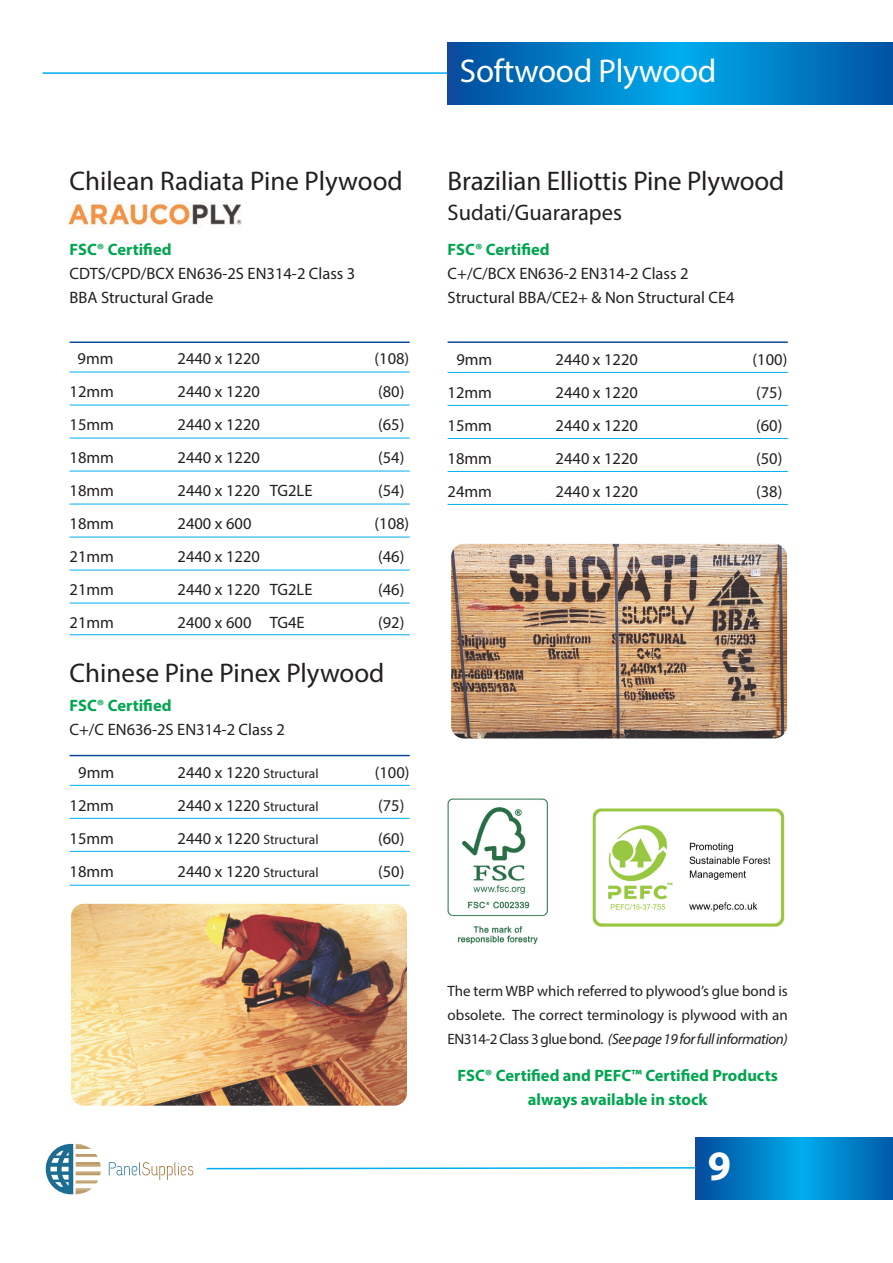
<style>
.page{position:relative;width:893px;height:1263px;background:#fff}
.page>*{position:absolute;margin:0;border:0;box-sizing:border-box;transform-origin:0 0}
.t1{font:700 42px "Myriad Pro";color:#fff}
.t2{font:33px "Myriad Pro";letter-spacing:-.01em;color:#fff}
.t3{font:27px "Myriad Pro";letter-spacing:-.005em;color:#231f20}
.t4{font:22.5px "Myriad Pro";color:#231f20}
.t5{font:16.5px/24px "Myriad Pro";color:#231f20}
.t6{font:700 16.5px/24px "Myriad Pro";color:#00a54f;text-align:center}
.t7{font:15px/24px "Myriad Pro";color:#231f20;text-align:justify}
.t8{font:13.5px "Myriad Pro";color:#231f20}
.s1{font-size:16.5px}
.s2{font-style:italic}
</style>
<div class="page">
<hr style="left:43px;top:72px;width:410px;height:2px;background:#00aeef">
<svg style="left:696px;top:1138px;width:197px;height:61px;background:#007ec6"></svg>
<svg style="left:206px;top:1166px;width:491px;height:4px"></svg>
<svg style="left:109px;top:1162px;width:84px;height:18px"></svg>
<svg style="left:46px;top:1144px;width:55px;height:51px"></svg>
<svg style="left:448px;top:43px;width:445px;height:61px;background:#007dc5"></svg>
<hr style="left:70px;top:341px;width:340px;height:2px;background:#0f499d">
<hr style="left:70px;top:372px;width:340px;height:1px;background:#00aeef">
<hr style="left:70px;top:405px;width:340px;height:1px;background:#00aeef">
<hr style="left:70px;top:438px;width:340px;height:1px;background:#00aeef">
<hr style="left:70px;top:471px;width:340px;height:1px;background:#00aeef">
<hr style="left:70px;top:504px;width:340px;height:1px;background:#00aeef">
<hr style="left:70px;top:537px;width:340px;height:1px;background:#00aeef">
<hr style="left:70px;top:570px;width:340px;height:1px;background:#00aeef">
<hr style="left:70px;top:603px;width:340px;height:1px;background:#00aeef">
<hr style="left:70px;top:634px;width:340px;height:1px;background:#00aeef">
<hr style="left:70px;top:755px;width:340px;height:1px;background:#0f499d">
<hr style="left:70px;top:785px;width:340px;height:1px;background:#00aeef">
<hr style="left:70px;top:818px;width:340px;height:1px;background:#00aeef">
<hr style="left:70px;top:851px;width:340px;height:1px;background:#00aeef">
<hr style="left:70px;top:885px;width:340px;height:1px;background:#00aeef">
<hr style="left:448px;top:341px;width:340px;height:2px;background:#0f499d">
<hr style="left:448px;top:372px;width:340px;height:1px;background:#00aeef">
<hr style="left:448px;top:405px;width:340px;height:1px;background:#00aeef">
<hr style="left:448px;top:438px;width:340px;height:1px;background:#00aeef">
<hr style="left:448px;top:471px;width:340px;height:1px;background:#00aeef">
<hr style="left:448px;top:504px;width:340px;height:1px;background:#00aeef">
<img style="left:68px;top:201px;width:174px;height:24px">
<img style="left:447px;top:798px;width:338px;height:147px">
<img style="left:71px;top:904px;width:336px;height:202px;border-radius:13px">
<img style="left:451px;top:544px;width:336px;height:194px;border-radius:13px">
<h3 class="t3" style="left:70px;top:171px;width:335px">Chilean Radiata Pine Plywood</h3>
<p class="t6" style="left:70px;top:239px;width:103px">FSC® Certified</p>
<p class="t5" style="left:70px;top:263px;width:287px">CDTS/CPD/BCX EN636-2S EN314-2 Class 3<br>BBA Structural Grade</p>
<p class="t5" style="left:78px;top:348px;width:37px">9mm</p>
<p class="t5" style="left:178px;top:348px;width:84px">2440 x 1220</p>
<p class="t5" style="left:375px;top:348px;width:36px">(108)</p>
<p class="t5" style="left:70px;top:381px;width:46px">12mm</p>
<p class="t5" style="left:178px;top:381px;width:84px">2440 x 1220</p>
<p class="t5" style="left:378px;top:381px;width:28px">(80)</p>
<p class="t5" style="left:70px;top:414px;width:46px">15mm</p>
<p class="t5" style="left:178px;top:414px;width:84px">2440 x 1220</p>
<p class="t5" style="left:378px;top:414px;width:28px">(65)</p>
<p class="t5" style="left:70px;top:447px;width:46px">18mm</p>
<p class="t5" style="left:178px;top:447px;width:84px">2440 x 1220</p>
<p class="t5" style="left:378px;top:447px;width:28px">(54)</p>
<p class="t5" style="left:70px;top:480px;width:46px">18mm</p>
<p class="t5" style="left:178px;top:480px;width:136px">2440 x 1220 TG2LE</p>
<p class="t5" style="left:378px;top:480px;width:28px">(54)</p>
<p class="t5" style="left:70px;top:513px;width:46px">18mm</p>
<p class="t5" style="left:178px;top:513px;width:75px">2400 x 600</p>
<p class="t5" style="left:375px;top:513px;width:36px">(108)</p>
<p class="t5" style="left:70px;top:546px;width:46px">21mm</p>
<p class="t5" style="left:178px;top:546px;width:84px">2440 x 1220</p>
<p class="t5" style="left:378px;top:546px;width:28px">(46)</p>
<p class="t5" style="left:70px;top:579px;width:46px">21mm</p>
<p class="t5" style="left:178px;top:579px;width:136px">2440 x 1220 TG2LE</p>
<p class="t5" style="left:378px;top:579px;width:28px">(46)</p>
<p class="t5" style="left:70px;top:612px;width:46px">21mm</p>
<p class="t5" style="left:178px;top:612px;width:129px">2400 x 600 TG4E</p>
<p class="t5" style="left:378px;top:612px;width:28px">(92)</p>
<h3 class="t3" style="left:70px;top:663px;width:316px">Chinese Pine Pinex Plywood</h3>
<p class="t6" style="left:70px;top:694px;width:103px">FSC® Certified</p>
<p class="t5" style="left:70px;top:718px;width:217px">C+/C EN636-2S EN314-2 Class 2</p>
<p class="t5" style="left:78px;top:761px;width:37px">9mm</p>
<p class="t8" style="left:178px;top:768px;width:142px"><span class="s1">2440 x 1220</span> Structural</p>
<p class="t5" style="left:375px;top:761px;width:36px">(100)</p>
<p class="t5" style="left:70px;top:794px;width:46px">12mm</p>
<p class="t8" style="left:178px;top:801px;width:142px"><span class="s1">2440 x 1220</span> Structural</p>
<p class="t5" style="left:378px;top:794px;width:28px">(75)</p>
<p class="t5" style="left:70px;top:827px;width:46px">15mm</p>
<p class="t8" style="left:178px;top:834px;width:142px"><span class="s1">2440 x 1220</span> Structural</p>
<p class="t5" style="left:378px;top:827px;width:28px">(60)</p>
<p class="t5" style="left:70px;top:860px;width:46px">18mm</p>
<p class="t8" style="left:178px;top:867px;width:142px"><span class="s1">2440 x 1220</span> Structural</p>
<p class="t5" style="left:378px;top:860px;width:28px">(50)</p>
<h2 class="t2" style="left:460px;top:59px;width:258px">Softwood Plywood</h2>
<h3 class="t3" style="left:448px;top:171px;width:338px">Brazilian Elliottis Pine Plywood</h3>
<h3 class="t4" style="left:448px;top:204px;width:176px">Sudati/Guararapes</h3>
<p class="t6" style="left:448px;top:239px;width:103px">FSC® Certified</p>
<p class="t5" style="left:448px;top:263px;width:289px">C+/C/BCX EN636-2 EN314-2 Class 2<br>Structural BBA/CE2+ &amp; Non Structural CE4</p>
<p class="t5" style="left:456px;top:349px;width:37px">9mm</p>
<p class="t5" style="left:556px;top:349px;width:84px">2440 x 1220</p>
<p class="t5" style="left:753px;top:349px;width:36px">(100)</p>
<p class="t5" style="left:448px;top:382px;width:46px">12mm</p>
<p class="t5" style="left:556px;top:382px;width:84px">2440 x 1220</p>
<p class="t5" style="left:756px;top:382px;width:28px">(75)</p>
<p class="t5" style="left:448px;top:415px;width:46px">15mm</p>
<p class="t5" style="left:556px;top:415px;width:84px">2440 x 1220</p>
<p class="t5" style="left:756px;top:415px;width:28px">(60)</p>
<p class="t5" style="left:448px;top:448px;width:46px">18mm</p>
<p class="t5" style="left:556px;top:448px;width:84px">2440 x 1220</p>
<p class="t5" style="left:756px;top:448px;width:28px">(50)</p>
<p class="t5" style="left:448px;top:481px;width:46px">24mm</p>
<p class="t5" style="left:556px;top:481px;width:84px">2440 x 1220</p>
<p class="t5" style="left:756px;top:481px;width:28px">(38)</p>
<p class="t7" style="left:448px;top:980px;width:342px">The term WBP which referred to plywood’s glue bond is obsolete. The correct terminology is plywood with an EN314-2 Class 3 glue bond. <span class="s2">(Seepage19forfullinformation)</span></p>
<p class="t6" style="left:457px;top:1065px;width:322px">FSC® Certified and PEFC™ Certified Products always available in stock</p>
<h1 class="t1" style="left:708px;top:1150px;width:25px">9</h1>
</div>
